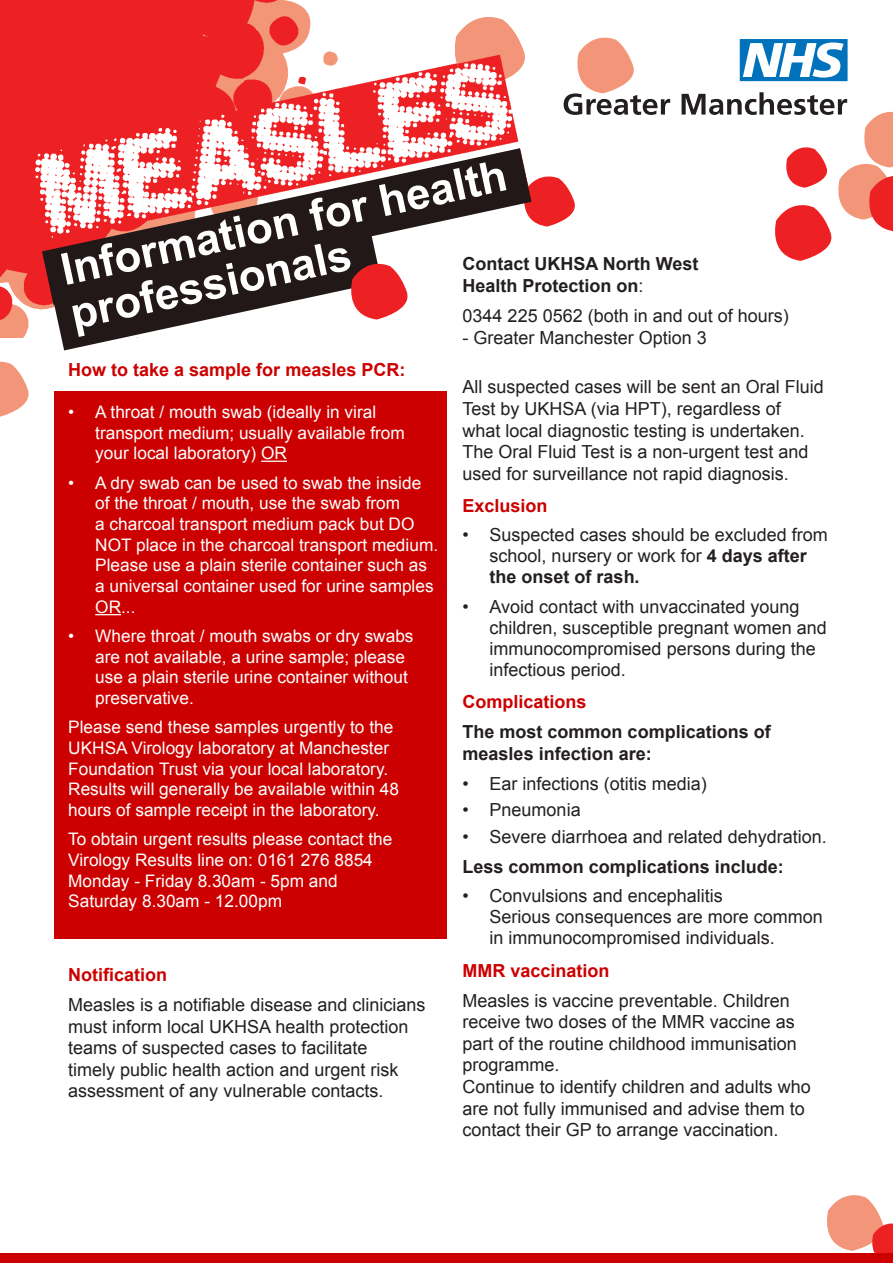
<style>
.page{position:relative;width:893px;height:1263px;background:#fff}
.page>*{position:absolute;margin:0;border:0;box-sizing:border-box;transform-origin:0 0}
.t1{font:700 43.95px/45px "Arial";color:#fff}
.t2{font:18px/21.6px "Arial";color:#231f20}
.t3{font:700 18px/21.6px "Arial";color:#231f20}
.t4{font:700 18px "Arial";color:#c00}
.t5{font:17.25px/20.7px "Arial";color:#fff}
.s1{font-weight:400}
.s2{font-weight:700}
</style>
<div class="page">
<div style="left:54px;top:391px;width:392px;height:548px;background:#c00"></div>
<svg style="left:827px;top:1195px;width:66px;height:58px"></svg>
<div style="left:0;top:1253px;width:893px;height:10px;background:#c00"></div>
<img style="left:0;top:0;width:564px;height:338px">
<img style="left:445px;top:17px;width:87px;height:69px">
<svg style="left:531px;top:169px;width:44px;height:58px"></svg>
<svg style="left:42px;top:148px;width:489px;height:157px"></svg>
<svg style="left:261px;top:461px;width:26px;height:1px"></svg>
<svg style="left:95px;top:614px;width:26px;height:1px"></svg>
<svg style="left:0;top:361px;width:29px;height:56px"></svg>
<svg style="left:53px;top:228px;width:360px;height:122px"></svg>
<svg style="left:740px;top:39px;width:108px;height:42px"></svg>
<svg style="left:564px;top:37px;width:106px;height:78px"></svg>
<svg style="left:682px;top:92px;width:211px;height:169px"></svg>
<p class="t1" style="left:57px;top:249px;width:456px;rotate:-12deg">Information for health professionals</p>
<p class="t4" style="left:68px;top:358px;width:339px">How to take a sample for measles PCR:</p>
<p class="t5" style="left:95px;top:402px;width:311px;text-indent:-27px">• A throat / mouth swab (ideally in viral transport medium; usually available from your local laboratory) OR</p>
<p class="t5" style="left:95px;top:472px;width:344px;text-indent:-27px">• A dry swab can be used to swab the inside of the throat / mouth, use the swab from<br>a charcoal transport medium pack but DO NOT place in the charcoal transport medium.<br>Please use a plain sterile container such as a universal container used for urine samples OR...</p>
<p class="t5" style="left:95px;top:626px;width:320px;text-indent:-27px">• Where throat / mouth swabs or dry swabs are not available, a urine sample; please use a plain sterile urine container without preservative.</p>
<p class="t5" style="left:68px;top:717px;width:332px">Please send these samples urgently to the UKHSA Virology laboratory at Manchester Foundation Trust via your local laboratory.<br>Results will generally be available within 48 hours of sample receipt in the laboratory.</p>
<p class="t5" style="left:68px;top:829px;width:326px">To obtain urgent results please contact the Virology Results line on: 0161 276 8854<br>Monday - Friday 8.30am - 5pm and Saturday 8.30am - 12.00pm</p>
<p class="t3" style="left:463px;top:254px;width:237px">Contact UKHSA North West<br>Health Protection on<span class="s1">:</span></p>
<p class="t2" style="left:463px;top:305px;width:328px">0344 225 0562 (both in and out of hours)</p>
<p class="t2" style="left:463px;top:327px;width:246px">- Greater Manchester Option 3</p>
<p class="t2" style="left:463px;top:376px;width:363px">All suspected cases will be sent an Oral Fluid Test by UKHSA (via HPT), regardless of<br>what local diagnostic testing is undertaken.<br>The Oral Fluid Test is a non-urgent test and used for surveillance not rapid diagnosis.</p>
<p class="t4" style="left:463px;top:494px;width:87px">Exclusion</p>
<p class="t2" style="left:490px;top:525px;width:340px;line-height:21px;text-indent:-27px">• Suspected cases should be excluded from school, nursery or work for <span class="s2">4 days after the onset of rash.</span></p>
<p class="t2" style="left:490px;top:596px;width:339px;line-height:21px;text-indent:-27px">• Avoid contact with unvaccinated young children, susceptible pregnant women and immunocompromised persons during the infectious period.</p>
<p class="t4" style="left:463px;top:690px;width:126px">Complications</p>
<p class="t3" style="left:463px;top:721px;width:310px">The most common complications of measles infection are:</p>
<p class="t2" style="left:463px;top:773px;width:246px">• Ear infections (otitis media)</p>
<p class="t2" style="left:463px;top:799px;width:120px">• Pneumonia</p>
<p class="t2" style="left:463px;top:826px;width:366px">• Severe diarrhoea and related dehydration.</p>
<p class="t3" style="left:463px;top:856px;width:323px">Less common complications include:</p>
<p class="t2" style="left:490px;top:886px;width:335px;line-height:21px;text-indent:-27px">• Convulsions and encephalitis<br>Serious consequences are more common in immunocompromised individuals.</p>
<p class="t4" style="left:463px;top:958px;width:149px">MMR vaccination</p>
<p class="t2" style="left:463px;top:990px;width:350px">Measles is vaccine preventable. Children receive two doses of the MMR vaccine as part of the routine childhood immunisation programme.<br>Continue to identify children and adults who are not fully immunised and advise them to contact their GP to arrange vaccination.</p>
<p class="t4" style="left:68px;top:963px;width:100px">Notification</p>
<p class="t2" style="left:68px;top:994px;width:359px">Measles is a notifiable disease and clinicians must inform local UKHSA health protection teams of suspected cases to facilitate<br>timely public health action and urgent risk assessment of any vulnerable contacts.</p>
</div>
